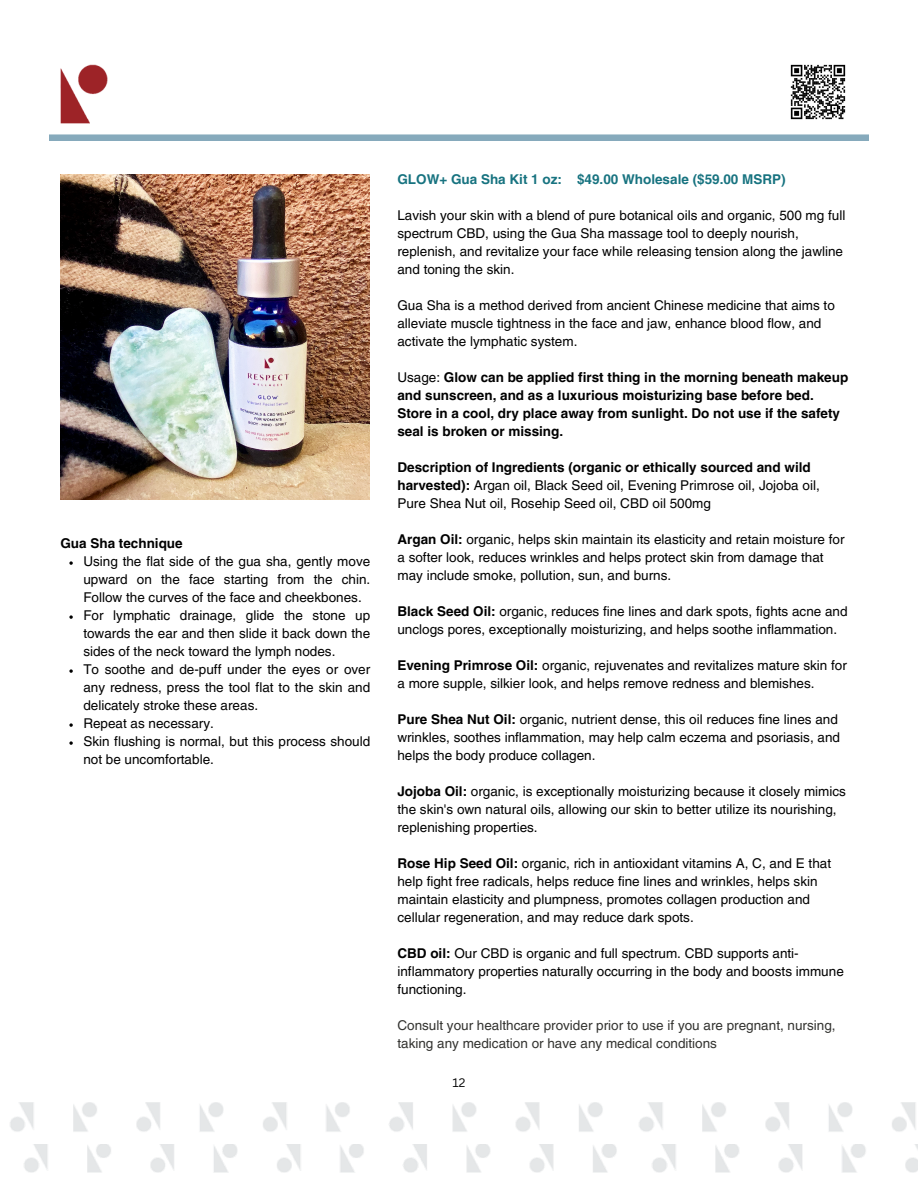
<style>
.page{position:relative;width:918px;height:1188px;background:#fff}
.page>*{position:absolute;margin:0;border:0;box-sizing:border-box;transform-origin:0 0}
.t1{font:13.5px/18px "Helvetica LT Pro";color:#000}
.t2{font:700 13.5px/18px "Helvetica LT Pro";color:#000}
.t3{font:13.5px/18px "Helvetica LT Pro";color:#333330}
.t4{font:700 13.5px "Helvetica LT Pro";color:#177380}
.t5{font:12px "Canva Sans";color:#000}
.s1{font-weight:400}
.s2{font-weight:700}
</style>
<div class="page">
<img style="left:24px;top:1144px;width:593px;height:29px">
<img style="left:652px;top:1144px;width:266px;height:29px">
<img style="left:10px;top:1102px;width:593px;height:30px">
<img style="left:639px;top:1102px;width:277px;height:30px">
<img style="left:790px;top:64px;width:56px;height:56px">
<img style="left:60px;top:64px;width:48px;height:60px">
<img style="left:60px;top:174px;width:310px;height:325px">
<svg style="left:69px;top:561px;width:4px;height:4px"></svg>
<svg style="left:69px;top:615px;width:4px;height:4px"></svg>
<svg style="left:69px;top:669px;width:4px;height:4px"></svg>
<svg style="left:69px;top:723px;width:4px;height:4px"></svg>
<svg style="left:69px;top:741px;width:4px;height:4px"></svg>
<p class="t2" style="left:60px;top:535px;width:124px">Gua Sha technique</p>
<p class="t1" style="left:83px;top:553px;width:288px">Using the flat side of the gua sha, gently move upward on the face starting from the chin.<br>Follow the curves of the face and cheekbones.<br>For lymphatic drainage, glide the stone up towards the ear and then slide it back down the sides of the neck toward the lymph nodes.<br>To soothe and de-puff under the eyes or over any redness, press the tool flat to the skin and delicately stroke these areas.<br>Repeat as necessary.<br>Skin flushing is normal, but this process should not be uncomfortable.</p>
<p class="t4" style="left:397px;top:174px;width:390px">GLOW+ Gua Sha Kit 1 oz: $49.00 Wholesale ($59.00 MSRP)</p>
<p class="t1" style="left:397px;top:208px;width:449px">Lavish your skin with a blend of pure botanical oils and organic, 500 mg full spectrum CBD, using the Gua Sha massage tool to deeply nourish, replenish, and revitalize your face while releasing tension along the jawline and toning the skin.</p>
<p class="t1" style="left:397px;top:298px;width:439px">Gua Sha is a method derived from ancient Chinese medicine that aims to alleviate muscle tightness in the face and jaw, enhance blood flow, and activate the lymphatic system.</p>
<p class="t2" style="left:397px;top:370px;width:452px"><span class="s1">Usage:</span> Glow can be applied first thing in the morning beneath makeup and sunscreen, and as a luxurious moisturizing base before bed.<br>Store in a cool, dry place away from sunlight. Do not use if the safety seal is broken or missing.</p>
<p class="t1" style="left:397px;top:460px;width:424px"><span class="s2">Description of Ingredients (organic or ethically sourced and wild harvested):</span> Argan oil, Black Seed oil, Evening Primrose oil, Jojoba oil,<br>Pure Shea Nut oil, Rosehip Seed oil, CBD oil 500mg</p>
<p class="t1" style="left:397px;top:532px;width:449px"><span class="s2">Argan Oil:</span> organic, helps skin maintain its elasticity and retain moisture for a softer look, reduces wrinkles and helps protect skin from damage that may include smoke, pollution, sun, and burns.</p>
<p class="t1" style="left:397px;top:604px;width:452px"><span class="s2">Black Seed Oil:</span> organic, reduces fine lines and dark spots, fights acne and unclogs pores, exceptionally moisturizing, and helps soothe inflammation.</p>
<p class="t1" style="left:397px;top:658px;width:451px"><span class="s2">Evening Primrose Oil:</span> organic, rejuvenates and revitalizes mature skin for a more supple, silkier look, and helps remove redness and blemishes.</p>
<p class="t1" style="left:397px;top:712px;width:444px"><span class="s2">Pure Shea Nut Oil:</span> organic, nutrient dense, this oil reduces fine lines and wrinkles, soothes inflammation, may help calm eczema and psoriasis, and helps the body produce collagen.</p>
<p class="t1" style="left:397px;top:784px;width:450px"><span class="s2">Jojoba Oil:</span> organic, is exceptionally moisturizing because it closely mimics the skin's own natural oils, allowing our skin to better utilize its nourishing, replenishing properties.</p>
<p class="t1" style="left:397px;top:856px;width:435px"><span class="s2">Rose Hip Seed Oil:</span> organic, rich in antioxidant vitamins A, C, and E that help fight free radicals, helps reduce fine lines and wrinkles, helps skin maintain elasticity and plumpness, promotes collagen production and cellular regeneration, and may reduce dark spots.</p>
<p class="t1" style="left:397px;top:946px;width:448px"><span class="s2">CBD oil:</span> Our CBD is organic and full spectrum. CBD supports anti&shy;inflammatory properties naturally occurring in the body and boosts immune functioning.</p>
<p class="t3" style="left:397px;top:1018px;width:440px">Consult your healthcare provider prior to use if you are pregnant, nursing, taking any medication or have any medical conditions</p>
<p class="t5" style="left:453px;top:1075px;width:14px">12</p>
</div>
